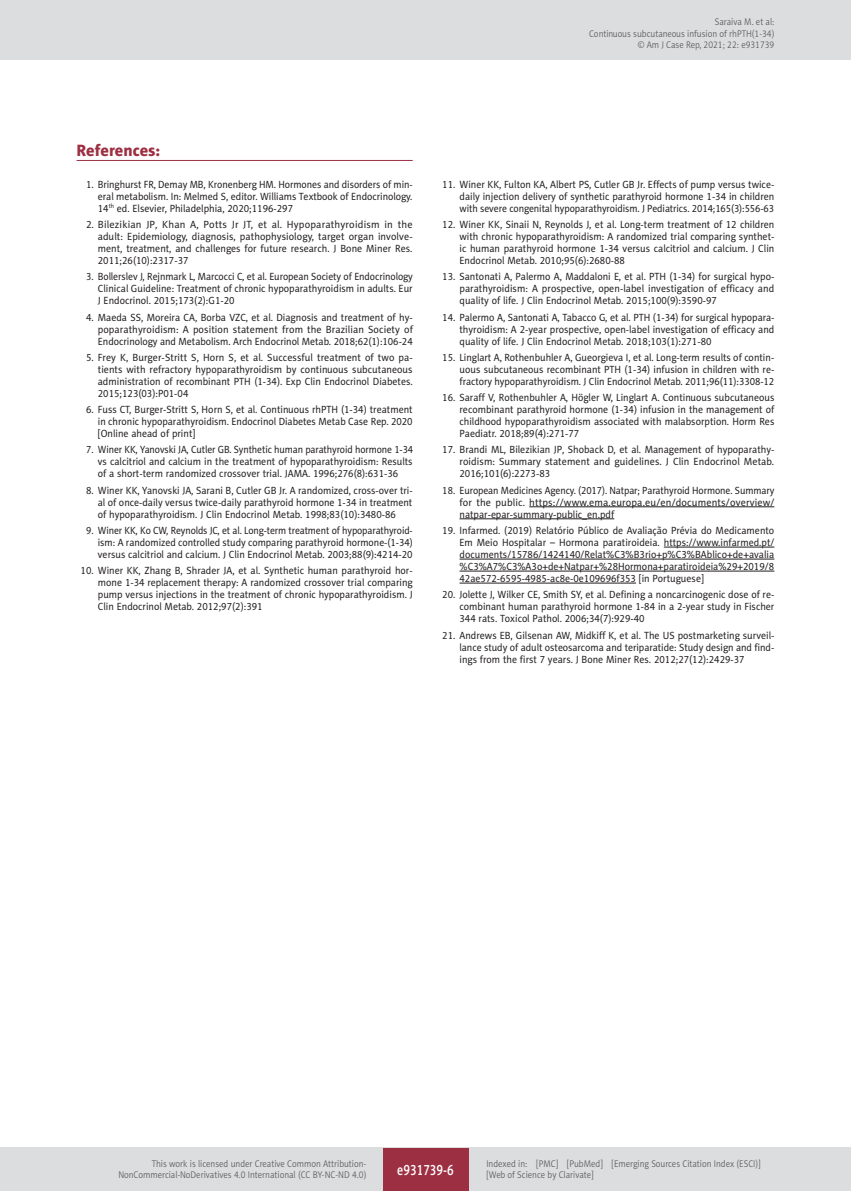
<style>
.page{position:relative;width:851px;height:1191px;background:#fff}
.page>*{position:absolute;margin:0;border:0;box-sizing:border-box;transform-origin:0 0}
.AJCR_Referencje_Tytu{font:16.5px "Naomi Sans EFN Heavy";color:#9d2f42}
.t1{font:15px "Naomi Sans EFN Medium";color:#fff;scale:.8 1}
.AJCR_Referencje_punk{font:10.5px/12px "Naomi Sans EFN";color:#231f20;text-align:justify;scale:.95 1}
.AJCR_Referencje_punk-2{font:10.5px/12px "Naomi Sans EFN";color:#231f20;text-align:justify;scale:.92 1}
.AJCR_Referencje_punk-3{font:10.5px/12px "Naomi Sans EFN";color:#231f20;text-align:justify;scale:.93 1}
.AJCR_Referencje_punk-4{font:10.5px/12px "Naomi Sans EFN";color:#231f20;text-align:justify;scale:.96 1}
.AJCR_Referencje_punk-5{font:10.5px/12px "Naomi Sans EFN";color:#231f20;text-align:justify}
.AJCR_Referencje_punk-6{font:10.5px/12px "Naomi Sans EFN";color:#231f20;text-align:justify;scale:.94 1}
.t2{font:9.75px/11.2px "Naomi Sans EFN Light";color:#57585a;text-align:right;scale:.9 1}
</style>
<div class="page">
<hr style="left:77px;top:160px;width:335px;height:1px;background:#9d2f42">
<hr style="left:529px;top:506px;width:245px;height:1px;background:#231f20">
<hr style="left:459px;top:518px;width:155px;height:1px;background:#231f20">
<hr style="left:663px;top:547px;width:111px;height:1px;background:#231f20">
<hr style="left:459px;top:559px;width:315px;height:1px;background:#231f20">
<hr style="left:459px;top:571px;width:315px;height:1px;background:#231f20">
<hr style="left:459px;top:583px;width:177px;height:1px;background:#231f20">
<div style="left:0;top:0;width:850px;height:60px;background:#dcdddf"></div>
<div style="left:0;top:1148px;width:850px;height:43px;background:#dcdddf"></div>
<div style="left:383px;top:1147px;width:85px;height:43px;background:#9d2f42"></div>
<p class="t2" style="left:589px;top:16px;width:207px">Saraiva M. et al:<br>Continuous subcutaneous infusion of rhPTH(1-34) © Am J Case Rep, 2021; 22: e931739</p>
<p class="AJCR_Referencje_Tytu" style="left:77px;top:140px;width:85px">References:</p>
<p class="AJCR_Referencje_punk-6" style="left:98px;top:178px;width:336px;text-indent:-12px">1. Bringhurst FR, Demay MB, Kronenberg HM. Hormones and disorders of min&shy;eral metabolism. In: Melmed S, editor. Williams Textbook of Endocrinology.<br>14<sup>th</sup> ed. Elsevier, Philadelphia, 2020;1196-297</p>
<p class="AJCR_Referencje_punk-5" style="left:98px;top:219px;width:316px;text-indent:-12px">2. Bilezikian JP, Khan A, Potts Jr JT, et al. Hypoparathyroidism in the adult: Epidemiology, diagnosis, pathophysiology, target organ involve&shy;ment, treatment, and challenges for future research. J Bone Miner Res.<br>2011;26(10):2317-37</p>
<p class="AJCR_Referencje_punk-3" style="left:98px;top:271px;width:340px;text-indent:-12px">3. Bollerslev J, Rejnmark L, Marcocci C, et al. European Society of Endocrinology Clinical Guideline: Treatment of chronic hypoparathyroidism in adults. Eur J Endocrinol. 2015;173(2):G1-20</p>
<p class="AJCR_Referencje_punk" style="left:98px;top:311px;width:333px;text-indent:-12px">4. Maeda SS, Moreira CA, Borba VZC, et al. Diagnosis and treatment of hy&shy;poparathyroidism: A position statement from the Brazilian Society of Endocrinology and Metabolism. Arch Endocrinol Metab. 2018;62(1):106-24</p>
<p class="AJCR_Referencje_punk-4" style="left:98px;top:351px;width:329px;text-indent:-12px">5. Frey K, Burger-Stritt S, Horn S, et al. Successful treatment of two pa&shy;tients with refractory hypoparathyroidism by continuous subcutaneous administration of recombinant PTH (1-34). Exp Clin Endocrinol Diabetes.<br>2015;123(03):P01-04</p>
<p class="AJCR_Referencje_punk" style="left:98px;top:404px;width:333px;text-indent:-12px">6. Fuss CT, Burger-Stritt S, Horn S, et al. Continuous rhPTH (1-34) treatment in chronic hypoparathyroidism. Endocrinol Diabetes Metab Case Rep. 2020 [Online ahead of print]</p>
<p class="AJCR_Referencje_punk-2" style="left:98px;top:444px;width:344px;text-indent:-12px">7. Winer KK, Yanovski JA, Cutler GB. Synthetic human parathyroid hormone 1-34 vs calcitriol and calcium in the treatment of hypoparathyroidism: Results of a short-term randomized crossover trial. JAMA. 1996;276(8):631-36</p>
<p class="AJCR_Referencje_punk" style="left:98px;top:484px;width:333px;text-indent:-12px">8. Winer KK, Yanovski JA, Sarani B, Cutler GB Jr. A randomized, cross-over tri&shy;al of once-daily versus twice-daily parathyroid hormone 1-34 in treatment of hypoparathyroidism. J Clin Endocrinol Metab. 1998;83(10):3480-86</p>
<p class="AJCR_Referencje_punk-2" style="left:98px;top:524px;width:344px;text-indent:-12px">9. Winer KK, Ko CW, Reynolds JC, et al. Long-term treatment of hypoparathyroid&shy;ism: A randomized controlled study comparing parathyroid hormone-(1-34) versus calcitriol and calcium. J Clin Endocrinol Metab. 2003;88(9):4214-20</p>
<p class="AJCR_Referencje_punk" style="left:98px;top:565px;width:333px;text-indent:-17px">10. Winer KK, Zhang B, Shrader JA, et al. Synthetic human parathyroid hor&shy;mone 1-34 replacement therapy: A randomized crossover trial comparing pump versus injections in the treatment of chronic hypoparathyroidism. J Clin Endocrinol Metab. 2012;97(2):391</p>
<p class="AJCR_Referencje_punk" style="left:459px;top:178px;width:333px;text-indent:-17px">11. Winer KK, Fulton KA, Albert PS, Cutler GB Jr. Effects of pump versus twice&shy;daily injection delivery of synthetic parathyroid hormone 1-34 in children with severe congenital hypoparathyroidism. J Pediatrics. 2014;165(3):556-63</p>
<p class="AJCR_Referencje_punk" style="left:459px;top:219px;width:333px;text-indent:-17px">12. Winer KK, Sinaii N, Reynolds J, et al. Long-term treatment of 12 children with chronic hypoparathyroidism: A randomized trial comparing synthet&shy;ic human parathyroid hormone 1-34 versus calcitriol and calcium. J Clin Endocrinol Metab. 2010;95(6):2680-88</p>
<p class="AJCR_Referencje_punk" style="left:459px;top:271px;width:333px;text-indent:-17px">13. Santonati A, Palermo A, Maddaloni E, et al. PTH (1-34) for surgical hypo&shy;parathyroidism: A prospective, open-label investigation of efficacy and quality of life. J Clin Endocrinol Metab. 2015;100(9):3590-97</p>
<p class="AJCR_Referencje_punk" style="left:459px;top:311px;width:333px;text-indent:-17px">14. Palermo A, Santonati A, Tabacco G, et al. PTH (1-34) for surgical hypopara&shy;thyroidism: A 2-year prospective, open-label investigation of efficacy and quality of life. J Clin Endocrinol Metab. 2018;103(1):271-80</p>
<p class="AJCR_Referencje_punk" style="left:459px;top:351px;width:333px;text-indent:-17px">15. Linglart A, Rothenbuhler A, Gueorgieva I, et al. Long-term results of contin&shy;uous subcutaneous recombinant PTH (1-34) infusion in children with re&shy;fractory hypoparathyroidism. J Clin Endocrinol Metab. 2011;96(11):3308-12</p>
<p class="AJCR_Referencje_punk" style="left:459px;top:392px;width:333px;text-indent:-17px">16. Saraff V, Rothenbuhler A, Högler W, Linglart A. Continuous subcutaneous recombinant parathyroid hormone (1-34) infusion in the management of childhood hypoparathyroidism associated with malabsorption. Horm Res Paediatr. 2018;89(4):271-77</p>
<p class="AJCR_Referencje_punk" style="left:459px;top:444px;width:333px;text-indent:-17px">17. Brandi ML, Bilezikian JP, Shoback D, et al. Management of hypoparathy&shy;roidism: Summary statement and guidelines. J Clin Endocrinol Metab.<br>2016;101(6):2273-83</p>
<p class="AJCR_Referencje_punk-3" style="left:459px;top:484px;width:340px;text-indent:-17px">18. European Medicines Agency. (2017). Natpar; Parathyroid Hormone. Summary for the public. https://www.ema.europa.eu/en/documents/overview/ natpar-epar-summary-public_en.pdf</p>
<p class="AJCR_Referencje_punk" style="left:459px;top:524px;width:333px;text-indent:-17px">19. Infarmed. (2019) Relatório Público de Avaliação Prévia do Medicamento Em Meio Hospitalar – Hormona paratiroideia. https://www.infarmed.pt/ documents/15786/1424140/Relat%C3%B3rio+p%C3%BAblico+de+avalia %C3%A7%C3%A3o+de+Natpar+%28Hormona+paratiroideia%29+2019/8<br>42ae572-6595-4985-ac8e-0e109696f353 [in Portuguese]</p>
<p class="AJCR_Referencje_punk" style="left:459px;top:589px;width:333px;text-indent:-17px">20. Jolette J, Wilker CE, Smith SY, et al. Defining a noncarcinogenic dose of re&shy;combinant human parathyroid hormone 1-84 in a 2-year study in Fischer 344 rats. Toxicol Pathol. 2006;34(7):929-40</p>
<p class="AJCR_Referencje_punk" style="left:459px;top:629px;width:333px;text-indent:-17px">21. Andrews EB, Gilsenan AW, Midkiff K, et al. The US postmarketing surveil&shy;lance study of adult osteosarcoma and teriparatide: Study design and find&shy;ings from the first 7 years. J Bone Miner Res. 2012;27(12):2429-37</p>
<p class="t2" style="left:118px;top:1158px;width:277px">This work is licensed under Creative Common Attribution-<br>NonCommercial-NoDerivatives 4.0 International (CC BY-NC-ND 4.0)</p>
<h2 class="t1" style="left:397px;top:1160px;width:72px">e931739-6</h2>
<p class="t2" style="left:486px;top:1158px;width:306px;text-align:left">Indexed in: [PMC] [PubMed] [Emerging Sources Citation Index (ESCI)] [Web of Science by Clarivate]</p>
</div>
